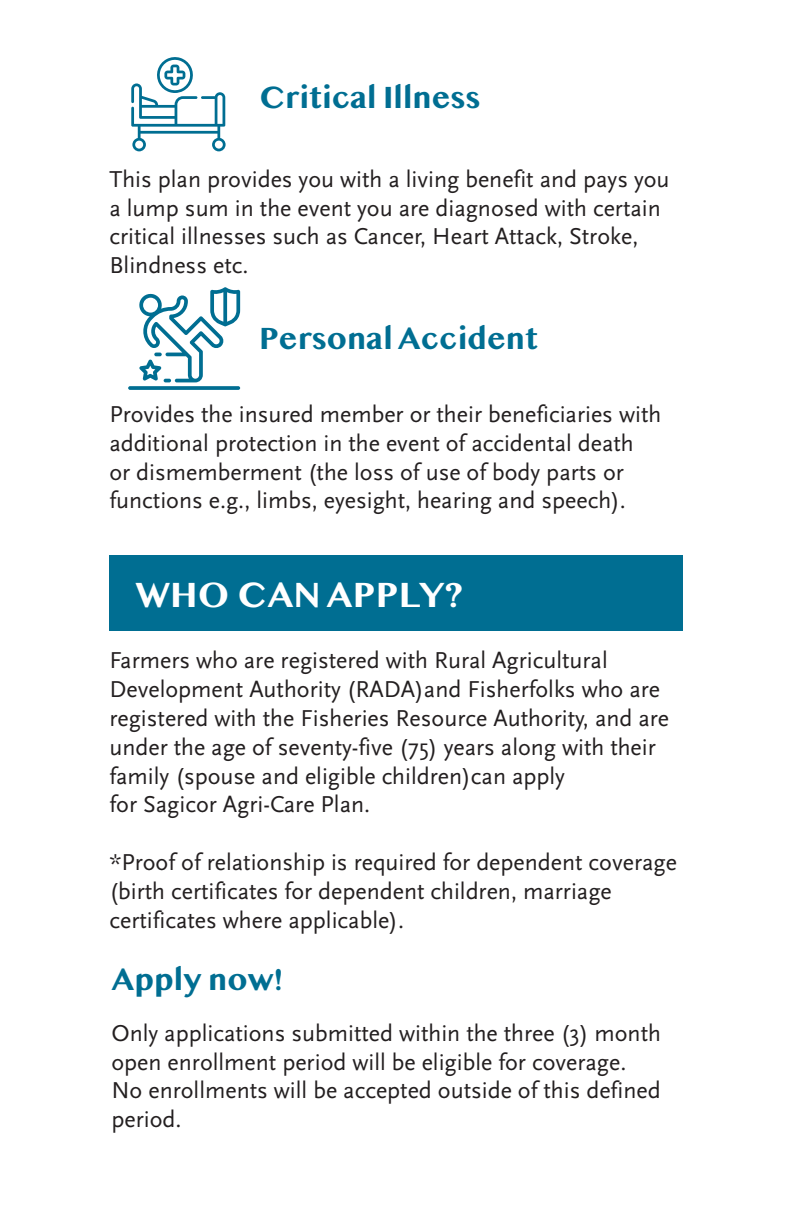
<style>
.page{position:relative;width:792px;height:1224px;background:#fff}
.page>*{position:absolute;margin:0;border:0;box-sizing:border-box;transform-origin:0 0}
.t1{font:700 32px "Bangla MN";color:#fff}
.t2{font:700 28px "Bangla MN";color:#006e92}
.t3{font:24px/28.8px "Scala Sans";color:#231f20}
</style>
<div class="page">
<div style="left:109px;top:555px;width:574px;height:75px;background:#006e92"></div>
<svg style="left:131px;top:57px;width:95px;height:94px"></svg>
<svg style="left:128px;top:386px;width:112px;height:4px"></svg>
<svg style="left:139px;top:287px;width:101px;height:95px"></svg>
<p class="t2" style="left:259px;top:82px;width:223px">Critical Illness</p>
<p class="t3" style="left:109px;top:165px;width:562px">This plan provides you with a living benefit and pays you a lump sum in the event you are diagnosed with certain critical illnesses such as Cancer, Heart Attack, Stroke, Blindness etc.</p>
<p class="t2" style="left:259px;top:323px;width:280px">Personal Accident</p>
<p class="t3" style="left:109px;top:400px;width:553px">Provides the insured member or their beneficiaries with additional protection in the event of accidental death<br>or dismemberment (the loss of use of body parts or functions e.g., limbs, eyesight, hearing and speech).</p>
<p class="t1" style="left:135px;top:577px;width:328px">WHO CAN APPLY?</p>
<p class="t3" style="left:109px;top:647px;width:561px">Farmers who are registered with Rural Agricultural Development Authority (RADA)and Fisherfolks who are registered with the Fisheries Resource Authority, and are under the age of seventy-five (75) years along with their family (spouse and eligible children)can apply</p>
<p class="t3" style="left:109px;top:791px;width:262px">for Sagicor Agri-Care Plan.</p>
<p class="t3" style="left:109px;top:848px;width:569px">*Proof of relationship is required for dependent coverage (birth certificates for dependent children, marriage certificates where applicable).</p>
<p class="t2" style="left:111px;top:964px;width:173px">Apply now!</p>
<p class="t3" style="left:111px;top:1019px;width:551px">Only applications submitted within the three (3) month open enrollment period will be eligible for coverage.<br>No enrollments will be accepted outside of this defined period.</p>
</div>
